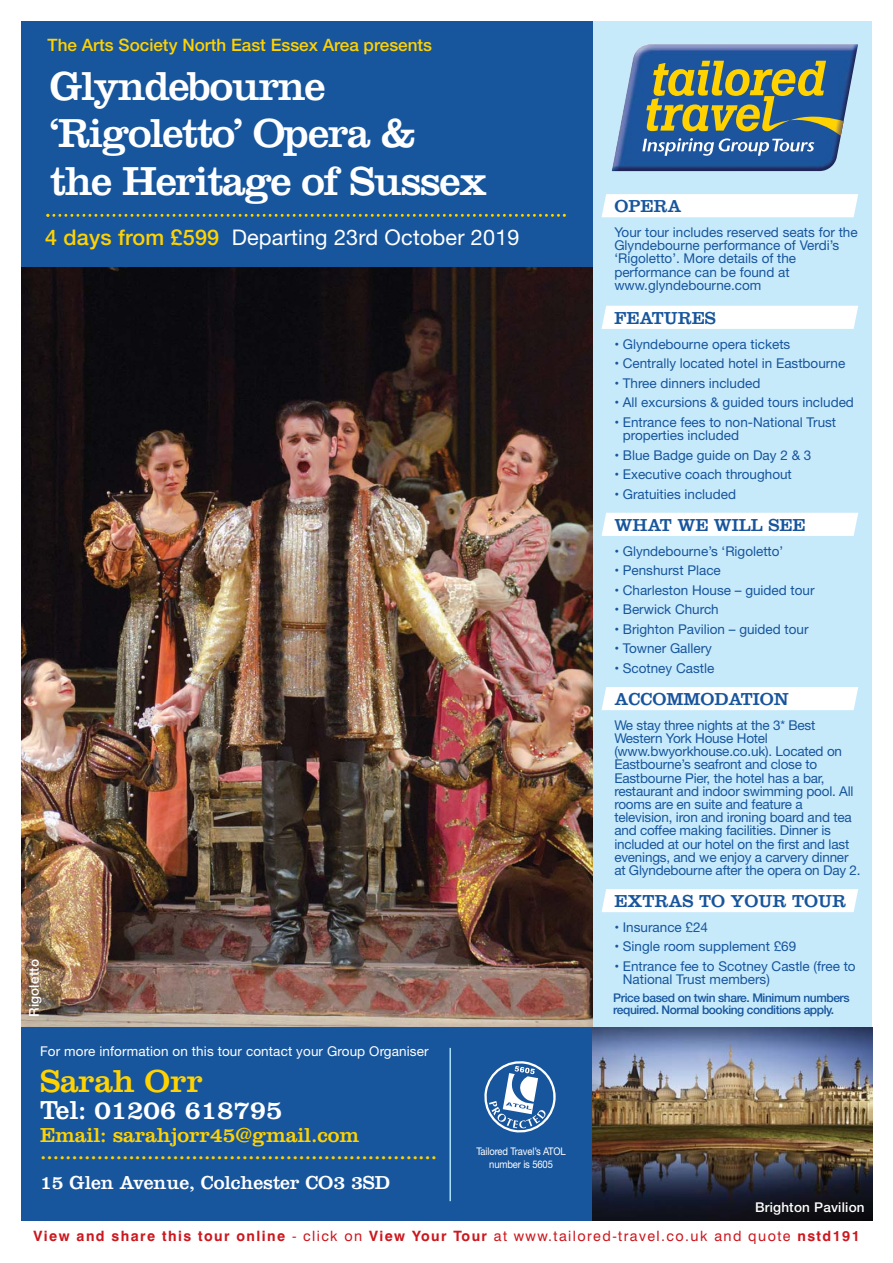
<style>
.page{position:relative;width:893px;height:1263px;background:#fff}
.page>*{position:absolute;margin:0;border:0;box-sizing:border-box;transform-origin:0 0}
.t1{font:42px/47.8px "Clarendon";letter-spacing:-.035em;color:#fff}
.t2{font:33px "Clarendon";letter-spacing:-.005em;color:#ffd200}
.t3{font:27px "Clarendon";letter-spacing:-.005em;color:#fff}
.t4{font:21.6px "Helvetica Neue";letter-spacing:.01em;color:#fff}
.t5{font:21px/16.6px "Clarendon";letter-spacing:-.005em;color:#ffd200}
.t6{font:19.5px "Clarendon";letter-spacing:-.005em;color:#fff}
.t7{font:18px "Clarendon";color:#17559d}
.t8{font:500 17.1px "Helvetica Neue";color:#ffd200}
.t9{font:700 14.25px "Swiss 721 BT";letter-spacing:.1em;color:#cc171e}
.t10{font:13.5px/13.2px "Helvetica Neue";color:#17559d}
.t11{font:13.5px "Helvetica Neue";letter-spacing:.01em;color:#fff}
.t12{font:500 13.5px "Helvetica Neue";letter-spacing:.015em;color:#fff}
.t13{font:500 12px "Helvetica Neue";letter-spacing:-.035em;color:#17559d}
.t14{font:10.5px/12.1px "Helvetica Neue";letter-spacing:-.015em;color:#fff;text-align:center;scale:.9 1}
.s1{font-weight:500;color:#ffd200}
.s2{font-weight:400}
</style>
<div class="page">
<div style="left:592px;top:21px;width:280px;height:1201px;background:#c7eafb"></div>
<img style="left:21px;top:267px;width:571px;height:761px">
<img style="left:611px;top:44px;width:247px;height:127px">
<svg style="left:642px;top:61px;width:201px;height:95px;background:#627d78"></svg>
<div style="left:21px;top:1028px;width:571px;height:194px;background:#17559d"></div>
<hr style="left:449px;top:1048px;width:2px;height:153px;background:#aae1fa">
<img style="left:592px;top:1028px;width:280px;height:193px">
<div style="left:601px;top:889px;width:257px;height:23px;background:#fff"></div>
<div style="left:601px;top:687px;width:257px;height:23px;background:#fff"></div>
<div style="left:601px;top:513px;width:257px;height:23px;background:#fff"></div>
<div style="left:601px;top:194px;width:257px;height:23px;background:#fff"></div>
<div style="left:601px;top:306px;width:257px;height:23px;background:#fff"></div>
<div style="left:21px;top:21px;width:571px;height:246px;background:#17559d"></div>
<svg style="left:46px;top:214px;width:520px;height:3px"></svg>
<svg style="left:484px;top:1061px;width:71px;height:71px"></svg>
<div style="left:0;top:1221px;width:892px;height:41px;background:#fff"></div>
<p class="t8" style="left:48px;top:39px;width:386px">The Arts Society North East Essex Area presents</p>
<h1 class="t1" style="left:50px;top:66px;width:438px">Glyndebourne ‘Rigoletto’ Opera &amp; the Heritage of Sussex</h1>
<h3 class="t4" style="left:45px;top:229px;width:476px"><span class="s1">4 days from £599</span> Departing 23rd October 2019</h3>
<p class="t12" style="left:29px;top:1017px;width:60px;rotate:-90deg">Rigoletto</p>
<p class="t11" style="left:40px;top:1046px;width:390px">For more information on this tour contact your Group Organiser</p>
<h2 class="t2" style="left:40px;top:1070px;width:164px">Sarah Orr</h2>
<h3 class="t3" style="left:40px;top:1101px;width:244px">Tel: 01206 618795</h3>
<h3 class="t5" style="left:40px;top:1129px;width:399px">Email: sarahjorr45@gmail.com ...............................................................</h3>
<h3 class="t6" style="left:40px;top:1175px;width:351px">15 Glen Avenue, Colchester CO3 3SD</h3>
<p class="t14" style="left:476px;top:1147px;width:101px">Tailored Travel’s ATOL number is 5605</p>
<h3 class="t7" style="left:614px;top:200px;width:69px">OPERA</h3>
<p class="t10" style="left:614px;top:227px;width:245px">Your tour includes reserved seats for the<br>Glyndebourne performance of Verdi’s ‘Rigoletto’. More details of the performance can be found at www.glyndebourne.com</p>
<h3 class="t7" style="left:614px;top:312px;width:103px">FEATURES</h3>
<p class="t10" style="left:614px;top:338px;width:177px">• Glyndebourne opera tickets</p>
<p class="t10" style="left:614px;top:358px;width:232px">• Centrally located hotel in Eastbourne</p>
<p class="t10" style="left:614px;top:378px;width:147px">• Three dinners included</p>
<p class="t10" style="left:614px;top:397px;width:241px">• All excursions &amp; guided tours included</p>
<p class="t10" style="left:622px;top:417px;width:215px;text-indent:-8px">• Entrance fees to non-National Trust properties included</p>
<p class="t10" style="left:614px;top:450px;width:199px">• Blue Badge guide on Day 2 &amp; 3</p>
<p class="t10" style="left:614px;top:469px;width:179px">• Executive coach throughout</p>
<p class="t10" style="left:614px;top:489px;width:123px">• Gratuities included</p>
<h3 class="t7" style="left:614px;top:519px;width:192px">WHAT WE WILL SEE</h3>
<p class="t10" style="left:614px;top:545px;width:170px">• Glyndebourne’s ‘Rigoletto’</p>
<p class="t10" style="left:614px;top:565px;width:108px">• Penshurst Place</p>
<p class="t10" style="left:614px;top:585px;width:202px">• Charleston House – guided tour</p>
<p class="t10" style="left:614px;top:604px;width:106px">• Berwick Church</p>
<p class="t10" style="left:614px;top:624px;width:196px">• Brighton Pavilion – guided tour</p>
<p class="t10" style="left:614px;top:643px;width:99px">• Towner Gallery</p>
<p class="t10" style="left:614px;top:663px;width:101px">• Scotney Castle</p>
<h3 class="t7" style="left:614px;top:693px;width:176px">ACCOMMODATION</h3>
<p class="t10" style="left:614px;top:720px;width:248px">We stay three nights at the 3* Best Western York House Hotel (www.bwyorkhouse.co.uk). Located on Eastbourne’s seafront and close to Eastbourne Pier, the hotel has a bar, restaurant and indoor swimming pool. All rooms are en suite and feature a television, iron and ironing board and tea and coffee making facilities. Dinner is included at our hotel on the first and last evenings, and we enjoy a carvery dinner at Glyndebourne after the opera on Day 2.</p>
<h3 class="t7" style="left:614px;top:895px;width:233px">EXTRAS TO YOUR TOUR</h3>
<p class="t10" style="left:614px;top:922px;width:95px">• Insurance £24</p>
<p class="t10" style="left:614px;top:941px;width:183px">• Single room supplement £69</p>
<p class="t10" style="left:622px;top:961px;width:234px;text-indent:-8px">• Entrance fee to Scotney Castle (free to<br>National Trust members)</p>
<p class="t13" style="left:613px;top:994px;width:238px">Price based on twin share. Minimum numbers</p>
<p class="t13" style="left:613px;top:1006px;width:222px">required. Normal booking conditions apply.</p>
<p class="t12" style="left:755px;top:1202px;width:111px">Brighton Pavilion</p>
<p class="t9" style="left:34px;top:1230px;width:827px">View and share this tour online <span class="s2">- click on</span> View Your Tour <span class="s2">at www.tailored-travel.co.uk and quote</span> nstd191</p>
</div>
